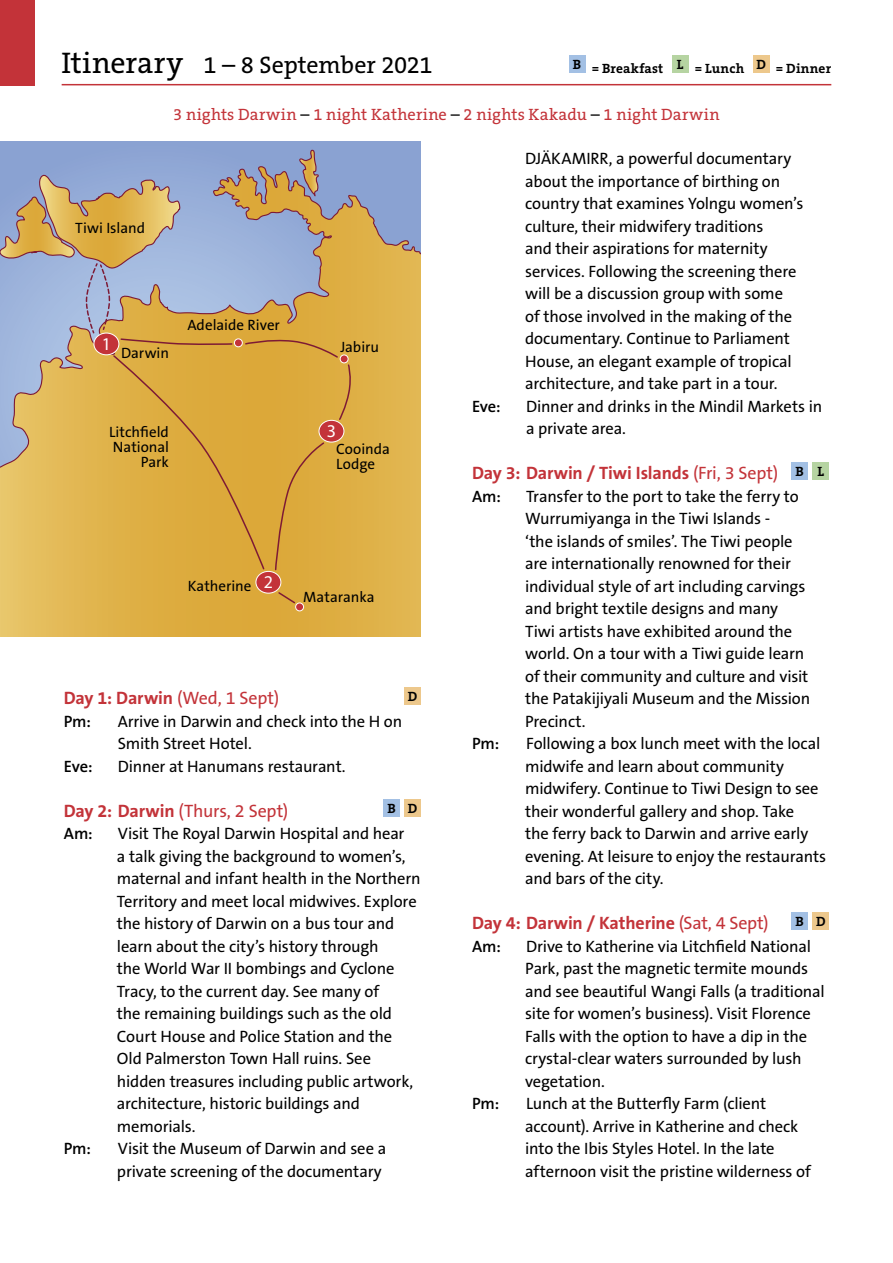
<style>
.page{position:relative;width:893px;height:1263px;background:#fff}
.page>*{position:absolute;margin:0;border:0;box-sizing:border-box;transform-origin:0 0}
.t1{font:24px "The Serif B5 Plain";letter-spacing:-.01em;color:#000}
.t2{font:700 18px "The Sans B7";letter-spacing:-.01em;color:#c33339}
.t3{font:18px "The Sans B5 Plain";letter-spacing:-.01em;color:#c33339}
.t4{font:18px "Myriad Pro";color:#fff}
.t5{font:16.5px/22.5px "The Sans B5 Plain";letter-spacing:-.01em;color:#000}
.t6{font:16.5px "The Serif B5 Plain";letter-spacing:.01em;color:#c33339}
.t7{font:600 16.5px "The Sans B6";letter-spacing:-.01em;color:#000}
.t8{font:15px/15px "The Sans B5 Plain";color:#000}
.t9{font:700 13.5px "The Serif B7";letter-spacing:.01em;color:#000}
.s1{font-size:30px}
.s2{color:#000}
.s3{font-family:"The Sans B5 Plain";font-weight:400}
.s4{font-family:"The Sans B7";font-weight:700}
</style>
<div class="page">
<hr style="left:62px;top:84px;width:769px;height:1px;background:#c33339">
<div style="left:672px;top:56px;width:16px;height:17px;background:#b6d4a2"></div>
<div style="left:569px;top:56px;width:16px;height:17px;background:#a3c0e4"></div>
<div style="left:753px;top:56px;width:16px;height:17px;background:#edc88c"></div>
<div style="left:0;top:0;width:34px;height:85px;background:#c33339"></div>
<svg style="left:0;top:165px;width:421px;height:472px;background:#d8b055"></svg>
<div style="left:256px;top:571px;width:25px;height:22px;background:#c33339;border-radius:50%"></div>
<div style="left:256px;top:571px;width:25px;height:22px;border:1px solid #fff;border-radius:50%"></div>
<div style="left:296px;top:603px;width:8px;height:8px;background:#c33339;border-radius:50%"></div>
<div style="left:295px;top:603px;width:9px;height:8px;border:1px solid #fff;border-radius:50%"></div>
<svg style="left:277px;top:591px;width:20px;height:14px"></svg>
<svg style="left:0;top:149px;width:352px;height:422px;background:#c7ac73"></svg>
<div style="left:404px;top:687px;width:17px;height:17px;background:#edc88c"></div>
<div style="left:383px;top:799px;width:17px;height:18px;background:#a3c0e4"></div>
<div style="left:404px;top:799px;width:17px;height:18px;background:#edc88c"></div>
<div style="left:812px;top:462px;width:17px;height:17px;background:#b6d4a2"></div>
<div style="left:791px;top:462px;width:17px;height:17px;background:#a3c0e4"></div>
<div style="left:812px;top:912px;width:17px;height:17px;background:#edc88c"></div>
<div style="left:791px;top:912px;width:17px;height:17px;background:#a3c0e4"></div>
<div style="left:319px;top:420px;width:25px;height:22px;background:#c33339;border-radius:50%"></div>
<div style="left:319px;top:420px;width:25px;height:22px;border:1px solid #fff;border-radius:50%"></div>
<h1 class="t1" style="left:62px;top:52px;width:372px"><span class="s1">Itinerary</span> 1 – 8 September 2021</h1>
<p class="t9" style="left:573px;top:61px;width:260px">B = Breakfast L = Lunch D = Dinner</p>
<p class="t6" style="left:173px;top:106px;width:548px">3 nights Darwin <span class="s2">–</span> 1 night Katherine <span class="s2">–</span> 2 nights Kakadu <span class="s2">–</span> 1 night Darwin</p>
<p class="t8" style="left:75px;top:221px;width:71px">Tiwi Island</p>
<p class="t4" style="left:102px;top:333px;width:11px">1</p>
<p class="t8" style="left:121px;top:346px;width:49px">Darwin</p>
<p class="t8" style="left:187px;top:318px;width:94px">Adelaide River</p>
<p class="t8" style="left:109px;top:425px;width:62px;text-align:right">Litchfield<br>National<br>Park</p>
<p class="t8" style="left:340px;top:340px;width:40px">Jabiru</p>
<p class="t4" style="left:327px;top:420px;width:11px">3</p>
<p class="t8" style="left:336px;top:442px;width:55px">Cooinda<br>Lodge</p>
<p class="t8" style="left:188px;top:579px;width:65px">Katherine</p>
<p class="t4" style="left:264px;top:571px;width:11px">2</p>
<p class="t8" style="left:303px;top:590px;width:73px">Mataranka</p>
<p class="t2" style="left:64px;top:689px;width:217px">Day 1: Darwin <span class="s3">(Wed, 1 Sept)</span></p>
<p class="t7" style="left:64px;top:713px;width:29px">Pm:</p>
<p class="t5" style="left:118px;top:711px;width:286px">Arrive in Darwin and check into the H on<br>Smith Street Hotel.</p>
<p class="t7" style="left:64px;top:758px;width:30px">Eve:</p>
<p class="t5" style="left:118px;top:756px;width:229px">Dinner at Hanumans restaurant.</p>
<p class="t3" style="left:64px;top:801px;width:226px"><span class="s4">Day 2: Darwin</span> (Thurs, 2 Sept)</p>
<p class="t7" style="left:64px;top:825px;width:31px">Am:</p>
<p class="t5" style="left:117px;top:823px;width:305px">Visit The Royal Darwin Hospital and hear<br>a talk giving the background to women’s, maternal and infant health in the Northern Territory and meet local midwives. Explore the history of Darwin on a bus tour and learn about the city’s history through<br>the World War II bombings and Cyclone Tracy, to the current day. See many of<br>the remaining buildings such as the old Court House and Police Station and the Old Palmerston Town Hall ruins. See hidden treasures including public artwork, architecture, historic buildings and memorials.</p>
<p class="t7" style="left:64px;top:1140px;width:29px">Pm:</p>
<p class="t5" style="left:117px;top:1138px;width:271px">Visit the Museum of Darwin and see a private screening of the documentary</p>
<p class="t9" style="left:408px;top:689px;width:11px">D</p>
<p class="t9" style="left:387px;top:801px;width:31px">B D</p>
<p class="t5" style="left:525px;top:148px;width:280px">DJÄKAMIRR, a powerful documentary about the importance of birthing on country that examines Yolngu women’s culture, their midwifery traditions<br>and their aspirations for maternity services. Following the screening there will be a discussion group with some<br>of those involved in the making of the documentary. Continue to Parliament House, an elegant example of tropical architecture, and take part in a tour.</p>
<p class="t7" style="left:472px;top:398px;width:30px">Eve:</p>
<p class="t5" style="left:526px;top:396px;width:298px">Dinner and drinks in the Mindil Markets in a private area.</p>
<p class="t2" style="left:472px;top:464px;width:308px">Day 3: Darwin / Tiwi Islands <span class="s3">(Fri, 3 Sept)</span></p>
<p class="t7" style="left:472px;top:488px;width:31px">Am:</p>
<p class="t5" style="left:525px;top:486px;width:287px">Transfer to the port to take the ferry to Wurrumiyanga in the Tiwi Islands -<br>‘the islands of smiles’. The Tiwi people are internationally renowned for their individual style of art including carvings and bright textile designs and many Tiwi artists have exhibited around the world. On a tour with a Tiwi guide learn of their community and culture and visit the Patakijiyali Museum and the Mission Precinct.</p>
<p class="t7" style="left:472px;top:735px;width:29px">Pm:</p>
<p class="t5" style="left:525px;top:733px;width:303px">Following a box lunch meet with the local midwife and learn about community midwifery. Continue to Tiwi Design to see their wonderful gallery and shop. Take<br>the ferry back to Darwin and arrive early evening. At leisure to enjoy the restaurants and bars of the city.</p>
<p class="t2" style="left:472px;top:914px;width:298px">Day 4: Darwin / Katherine <span class="s3">(Sat, 4 Sept)</span></p>
<p class="t7" style="left:472px;top:938px;width:31px">Am:</p>
<p class="t5" style="left:525px;top:936px;width:301px">Drive to Katherine via Litchfield National Park, past the magnetic termite mounds and see beautiful Wangi Falls (a traditional site for women’s business). Visit Florence Falls with the option to have a dip in the crystal-clear waters surrounded by lush vegetation.</p>
<p class="t7" style="left:472px;top:1095px;width:29px">Pm:</p>
<p class="t5" style="left:525px;top:1093px;width:287px">Lunch at the Butterfly Farm (client account). Arrive in Katherine and check into the Ibis Styles Hotel. In the late afternoon visit the pristine wilderness of</p>
<p class="t9" style="left:796px;top:464px;width:30px">B L</p>
<p class="t9" style="left:796px;top:914px;width:31px">B D</p>
</div>
